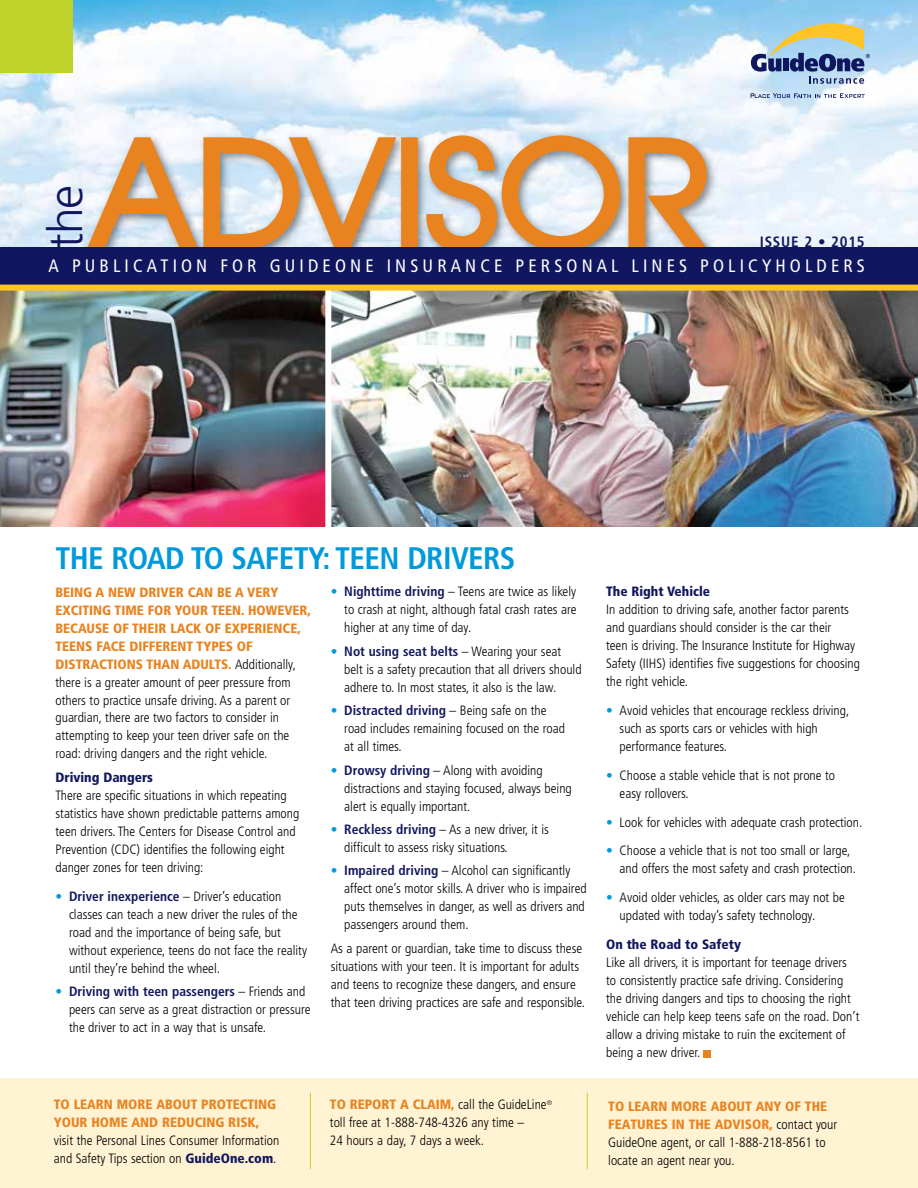
<style>
.page{position:relative;width:918px;height:1188px;background:#fff}
.page>*{position:absolute;margin:0;border:0;box-sizing:border-box;transform-origin:0 0}
.t1{font:300 48.15px "Frutiger LT Std";color:#11175e}
.t2{font:700 condensed 31.2px "Frutiger LT Std";letter-spacing:-.02em;color:#009ada}
.t3{font:condensed 18px "Frutiger LT Std";letter-spacing:.23em;color:#fff}
.t4{font:700 condensed 15px "Frutiger LT Std";letter-spacing:.05em;color:#11175e}
.t5{font:300 condensed 13.5px/18px "Frutiger LT Std";color:#000}
.t6{font:900 condensed 13.5px/18px "Frutiger LT Std";color:#e88320}
.t7{font:900 condensed 13.5px "Frutiger LT Std";color:#11175e}
.s1{font-weight:900;color:#e88320}
.s2{color:#009ada}
.s3{font-weight:700;color:#11175e}
.s4{font-weight:900;color:#11175e}
</style>
<div class="page">
<img style="left:0;top:291px;width:918px;height:236px">
<div style="left:325px;top:237px;width:6px;height:291px;background:#fff"></div>
<img style="left:0;top:0;width:918px;height:248px">
<img style="left:80px;top:129px;width:641px;height:119px">
<svg style="left:86px;top:135px;width:622px;height:113px;background:#dcb997"></svg>
<div style="left:0;top:0;width:72px;height:72px;background:#bfd22b"></div>
<svg style="left:751px;top:23px;width:119px;height:61px;background:#a1b2b7"></svg>
<svg style="left:751px;top:93px;width:114px;height:5px"></svg>
<div style="left:0;top:248px;width:918px;height:37px;background:#11175e"></div>
<div style="left:0;top:285px;width:918px;height:6px;background:#ffc425"></div>
<div style="left:703px;top:1050px;width:8px;height:7px;background:#e88320"></div>
<div style="left:0;top:1078px;width:918px;height:110px;background:#fff3d3"></div>
<hr style="left:310px;top:1093px;width:1px;height:76px;background:#bfd22b">
<hr style="left:587px;top:1093px;width:1px;height:76px;background:#bfd22b">
<h1 class="t1" style="left:38px;top:249px;width:66px;rotate:-90deg">the</h1>
<p class="t4" style="left:760px;top:233px;width:106px">ISSUE 2 • 2015</p>
<h3 class="t3" style="left:49px;top:255px;width:818px">A PUBLICATION FOR GUIDEONE INSURANCE PERSONAL LINES POLICYHOLDERS</h3>
<h2 class="t2" style="left:56px;top:540px;width:461px">THE ROAD TO SAFETY: TEEN DRIVERS</h2>
<p class="t5" style="left:56px;top:583px;width:257px"><span class="s1">BEING A NEW DRIVER CAN BE A VERY EXCITING TIME FOR YOUR TEEN. HOWEVER, BECAUSE OF THEIR LACK OF EXPERIENCE, TEENS FACE DIFFERENT TYPES OF DISTRACTIONS THAN ADULTS.</span> Additionally, there is a greater amount of peer pressure from others to practice unsafe driving. As a parent or guardian, there are two factors to consider in attempting to keep your teen driver safe on the road: driving dangers and the right vehicle.</p>
<p class="t7" style="left:56px;top:769px;width:99px">Driving Dangers</p>
<p class="t5" style="left:56px;top:786px;width:245px">There are specific situations in which repeating statistics have shown predictable patterns among teen drivers. The Centers for Disease Control and Prevention (CDC) identifies the following eight danger zones for teen driving:</p>
<p class="t5" style="left:69px;top:887px;width:240px;text-indent:-14px"><span class="s2">•</span> <span class="s3">Driver inexperience</span> – Driver’s education classes can teach a new driver the rules of the road and the importance of being safe, but without experience, teens do not face the reality until they’re behind the wheel.</p>
<p class="t5" style="left:69px;top:983px;width:243px;text-indent:-14px"><span class="s2">•</span> <span class="s3">Driving with teen passengers</span> – Friends and peers can serve as a great distraction or pressure the driver to act in a way that is unsafe.</p>
<p class="t5" style="left:344px;top:583px;width:234px;text-align:justify;text-indent:-14px"><span class="s2">•</span> <span class="s3">Nighttime driving</span> – Teens are twice as likely to crash at night, although fatal crash rates are higher at any time of day.</p>
<p class="t5" style="left:344px;top:642px;width:239px;text-indent:-14px"><span class="s2">•</span> <span class="s3">Not using seat belts</span> – Wearing your seat belt is a safety precaution that all drivers should adhere to. In most states, it also is the law.</p>
<p class="t5" style="left:344px;top:702px;width:222px;text-indent:-14px"><span class="s2">•</span> <span class="s3">Distracted driving</span> – Being safe on the road includes remaining focused on the road at all times.</p>
<p class="t5" style="left:344px;top:761px;width:229px;text-indent:-14px"><span class="s2">•</span> <span class="s3">Drowsy driving</span> – Along with avoiding distractions and staying focused, always being alert is equally important.</p>
<p class="t5" style="left:344px;top:820px;width:206px;text-indent:-14px"><span class="s2">•</span> <span class="s3">Reckless driving</span> – As a new driver, it is difficult to assess risky situations.</p>
<p class="t5" style="left:344px;top:862px;width:244px;text-indent:-14px"><span class="s2">•</span> <span class="s3">Impaired driving</span> – Alcohol can significantly affect one’s motor skills. A driver who is impaired puts themselves in danger, as well as drivers and passengers around them.</p>
<p class="t5" style="left:331px;top:939px;width:256px">As a parent or guardian, take time to discuss these situations with your teen. It is important for adults and teens to recognize these dangers, and ensure that teen driving practices are safe and responsible.</p>
<p class="t7" style="left:606px;top:584px;width:106px">The Right Vehicle</p>
<p class="t5" style="left:606px;top:601px;width:255px">In addition to driving safe, another factor parents and guardians should consider is the car their<br>teen is driving. The Insurance Institute for Highway Safety (IIHS) identifies five suggestions for choosing the right vehicle.</p>
<p class="t5" style="left:620px;top:702px;width:231px;text-indent:-14px"><span class="s2">•</span> Avoid vehicles that encourage reckless driving, such as sports cars or vehicles with high performance features.</p>
<p class="t5" style="left:620px;top:766px;width:217px;text-indent:-14px"><span class="s2">•</span> Choose a stable vehicle that is not prone to easy rollovers.</p>
<p class="t5" style="left:606px;top:813px;width:258px"><span class="s2">•</span> Look for vehicles with adequate crash protection.</p>
<p class="t5" style="left:620px;top:842px;width:238px;text-indent:-14px"><span class="s2">•</span> Choose a vehicle that is not too small or large, and offers the most safety and crash protection.</p>
<p class="t5" style="left:620px;top:889px;width:227px;text-indent:-14px"><span class="s2">•</span> Avoid older vehicles, as older cars may not be updated with today’s safety technology.</p>
<p class="t7" style="left:606px;top:936px;width:136px">On the Road to Safety</p>
<p class="t5" style="left:606px;top:954px;width:255px">Like all drivers, it is important for teenage drivers to consistently practice safe driving. Considering the driving dangers and tips to choosing the right vehicle can help keep teens safe on the road. Don’t allow a driving mistake to ruin the excitement of being a new driver.</p>
<p class="t6" style="left:54px;top:1096px;width:224px">TO LEARN MORE ABOUT PROTECTING<br>YOUR HOME AND REDUCING RISK,</p>
<p class="t5" style="left:54px;top:1132px;width:227px">visit the Personal Lines Consumer Information and Safety Tips section on <span class="s4">GuideOne.com</span>.</p>
<p class="t5" style="left:330px;top:1096px;width:224px"><span class="s1">TO REPORT A CLAIM,</span> call the GuideLine<sup>® </sup>toll free at 1-888-748-4326 any time –<br>24 hours a day, 7 days a week.</p>
<p class="t5" style="left:608px;top:1097px;width:231px"><span class="s1">TO LEARN MORE ABOUT ANY OF THE FEATURES IN THE ADVISOR,</span> contact your GuideOne agent, or call 1-888-218-8561 to locate an agent near you.</p>
</div>
